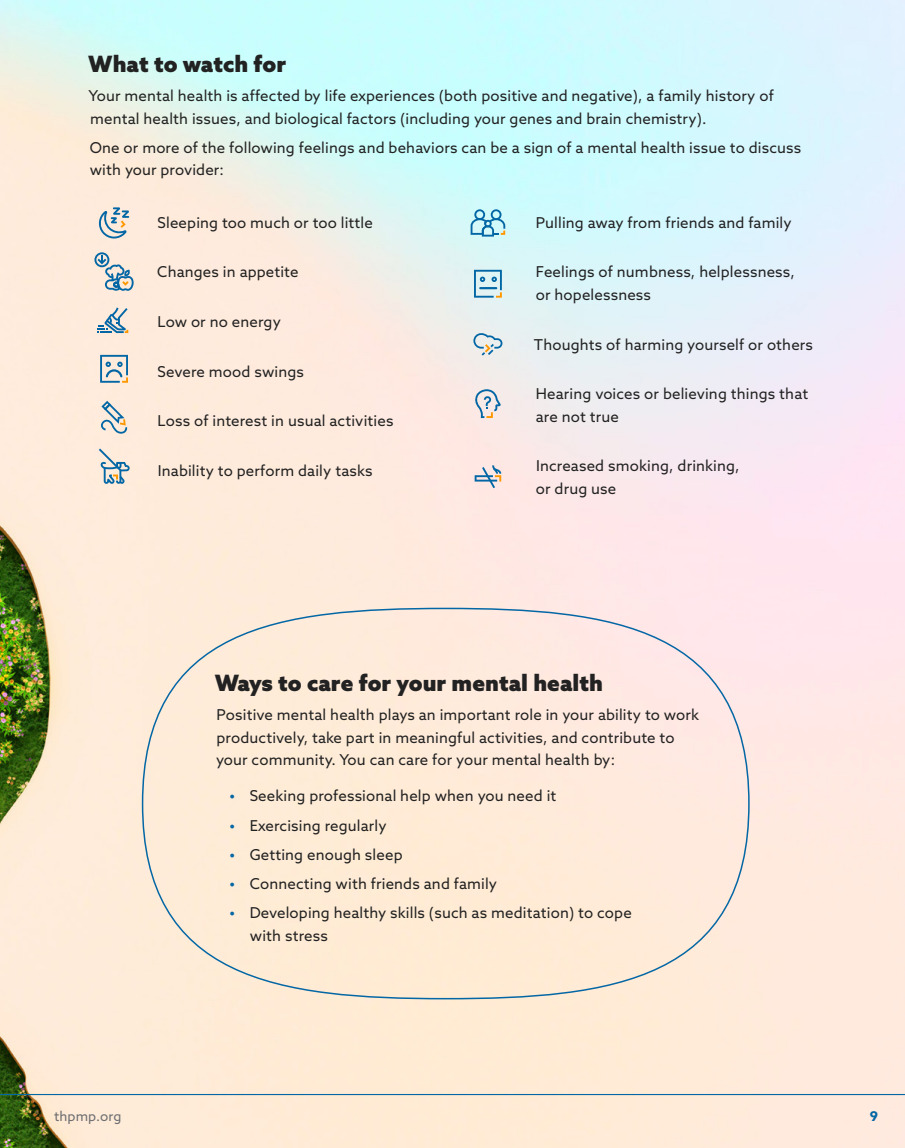
<style>
.page{position:relative;width:905px;height:1148px;background:#fff}
.page>*{position:absolute;margin:0;border:0;box-sizing:border-box;transform-origin:0 0}
.t1{font:900 22.5px "Azo Sans";color:#222}
.Body{font:15px/22.5px "Azo Sans";letter-spacing:.01em;color:#222}
.t2{font:13.5px "Azo Sans";letter-spacing:.01em;color:#6d6e71}
.t3{font:700 13.5px "Azo Sans";color:#0367a5}
.s1{font-weight:700;color:#0367a5}
</style>
<div class="page">
<img style="left:0;top:0;width:904px;height:1148px">
<svg style="left:97px;top:307px;width:31px;height:26px"></svg>
<svg style="left:94px;top:252px;width:40px;height:39px;background:#bdc8cb"></svg>
<svg style="left:473px;top:333px;width:29px;height:22px"></svg>
<svg style="left:99px;top:448px;width:31px;height:36px"></svg>
<svg style="left:474px;top:465px;width:27px;height:23px"></svg>
<svg style="left:100px;top:355px;width:28px;height:28px"></svg>
<svg style="left:474px;top:389px;width:26px;height:29px"></svg>
<svg style="left:470px;top:209px;width:35px;height:27px"></svg>
<svg style="left:474px;top:270px;width:28px;height:28px"></svg>
<svg style="left:98px;top:207px;width:31px;height:31px"></svg>
<svg style="left:101px;top:401px;width:26px;height:32px"></svg>
<hr style="left:0;top:1094px;width:904px;height:1px;background:#0367a5">
<h2 class="t1" style="left:88px;top:49px;width:199px">What to watch for</h2>
<p class="Body" style="left:88px;top:84px;width:687px">Your mental health is affected by life experiences (both positive and negative), a family history of mental health issues, and biological factors (including your genes and brain chemistry).</p>
<p class="Body" style="left:90px;top:136px;width:713px">One or more of the following feelings and behaviors can be a sign of a mental health issue to discuss with your provider:</p>
<p class="Body" style="left:158px;top:211px;width:217px">Sleeping too much or too little</p>
<p class="Body" style="left:157px;top:261px;width:143px">Changes in appetite</p>
<p class="Body" style="left:158px;top:310px;width:125px">Low or no energy</p>
<p class="Body" style="left:158px;top:360px;width:148px">Severe mood swings</p>
<p class="Body" style="left:158px;top:409px;width:237px">Loss of interest in usual activities</p>
<p class="Body" style="left:158px;top:459px;width:216px">Inability to perform daily tasks</p>
<p class="Body" style="left:536px;top:211px;width:257px">Pulling away from friends and family</p>
<p class="Body" style="left:536px;top:261px;width:261px">Feelings of numbness, helplessness, or hopelessness</p>
<p class="Body" style="left:534px;top:333px;width:281px">Thoughts of harming yourself or others</p>
<p class="Body" style="left:536px;top:382px;width:274px">Hearing voices or believing things that are not true</p>
<p class="Body" style="left:536px;top:454px;width:205px">Increased smoking, drinking, or drug use</p>
<h2 class="t1" style="left:215px;top:668px;width:390px">Ways to care for your mental health</h2>
<p class="Body" style="left:216px;top:703px;width:484px">Positive mental health plays an important role in your ability to work productively, take part in meaningful activities, and contribute to your community. You can care for your mental health by:</p>
<p class="Body" style="left:230px;top:784px;width:328px"><span class="s1">•</span> Seeking professional help when you need it</p>
<p class="Body" style="left:230px;top:813px;width:159px"><span class="s1">•</span> Exercising regularly</p>
<p class="Body" style="left:230px;top:843px;width:174px"><span class="s1">•</span> Getting enough sleep</p>
<p class="Body" style="left:230px;top:872px;width:269px"><span class="s1">•</span> Connecting with friends and family</p>
<p class="Body" style="left:250px;top:901px;width:383px;text-indent:-20px"><span class="s1">•</span> Developing healthy skills (such as meditation) to cope with stress</p>
<p class="t2" style="left:54px;top:1107px;width:69px">thpmp.org</p>
<p class="t3" style="left:869px;top:1107px;width:10px">9</p>
</div>
